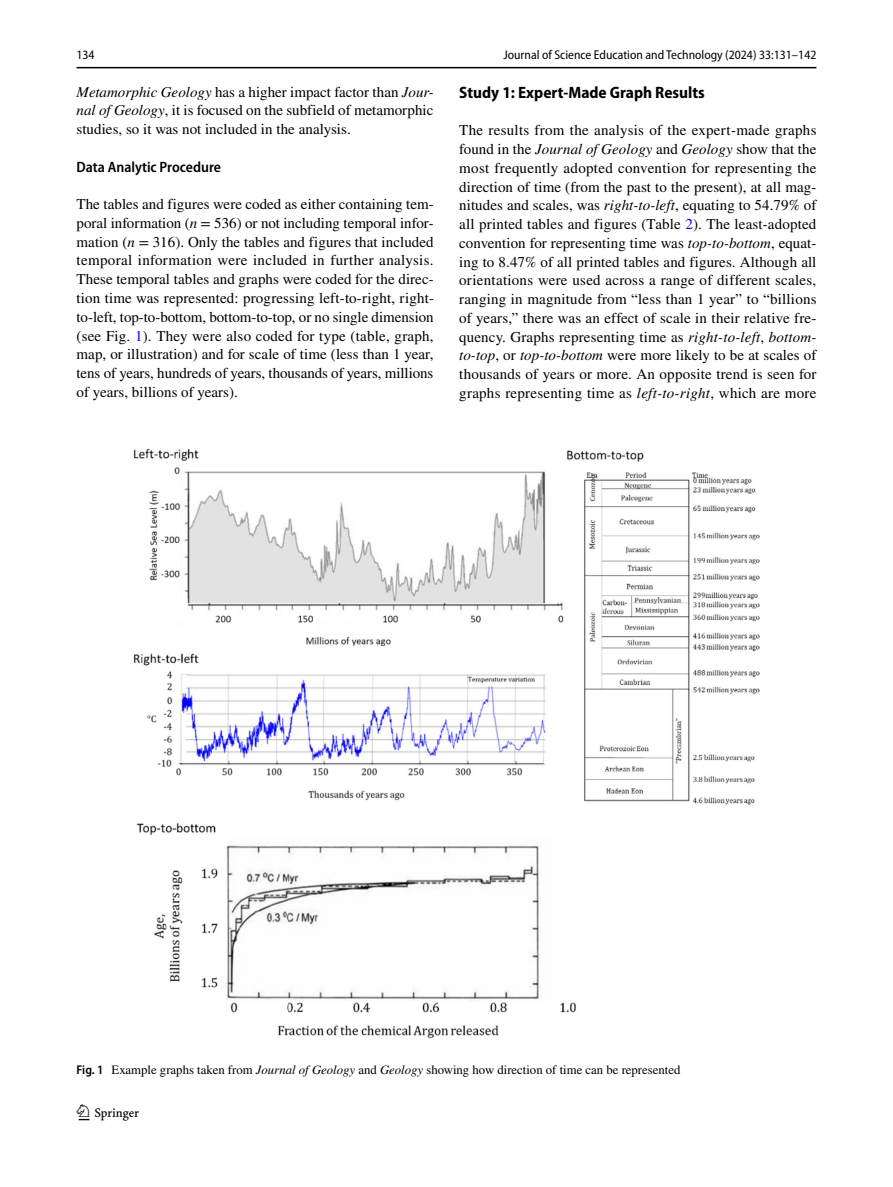
<style>
.page{position:relative;width:893px;height:1187px;background:#fff}
.page>*{position:absolute;margin:0;border:0;box-sizing:border-box;transform-origin:0 0}
.t1{font:22.5px "Springnew Regular 2";color:#000}
.t2{font:700 semi-condensed 16.5px "Myriad Pro";color:#000}
.t3{font:15px/18.8px "STIX";letter-spacing:.005em;color:#000;text-align:justify}
.t4{font:600 semi-condensed 15px "Myriad Pro";color:#000}
.t5{font:12.75px "STIX";color:#000}
.t6{font:semi-condensed 12.75px "Myriad Pro";color:#000}
.s1{font-style:italic}
.s2{color:#00f}
.s3{font-family:"Myriad Pro";font-weight:600;font-stretch:semi-condensed}
</style>
<div class="page">
<hr style="left:77px;top:67px;width:739px;height:1px;background:#000">
<img style="left:133px;top:448px;width:626px;height:590px">
<p class="t6" style="left:77px;top:48px;width:20px">134</p>
<p class="t6" style="left:503px;top:48px;width:314px">Journal of Science Education and Technology (2024) 33:131–142</p>
<p class="t3" style="left:77px;top:83px;width:359px"><span class="s1">Metamorphic Geology</span> has a higher impact factor than <span class="s1">Jour&shy;nal of Geology</span>, it is focused on the subfield of metamorphic studies, so it was not included in the analysis.</p>
<p class="t4" style="left:77px;top:158px;width:146px">Data Analytic Procedure</p>
<p class="t3" style="left:77px;top:196px;width:359px">The tables and figures were coded as either containing tem&shy;poral information (<span class="s1">n</span> = 536) or not including temporal infor&shy;mation (<span class="s1">n</span> = 316). Only the tables and figures that included temporal information were included in further analysis.<br>These temporal tables and graphs were coded for the direc&shy;tion time was represented: progressing left-to-right, right&shy;to-left, top-to-bottom, bottom-to-top, or no single dimension (see Fig. <span class="s2">1</span>). They were also coded for type (table, graph, map, or illustration) and for scale of time (less than 1 year, tens of years, hundreds of years, thousands of years, millions of years, billions of years).</p>
<p class="t2" style="left:459px;top:83px;width:247px">Study 1: Expert‑Made Graph Results</p>
<p class="t3" style="left:459px;top:122px;width:359px">The results from the analysis of the expert-made graphs found in the <span class="s1">Journal of Geology</span> and <span class="s1">Geology</span> show that the most frequently adopted convention for representing the direction of time (from the past to the present), at all mag&shy;nitudes and scales, was <span class="s1">right-to-left</span>, equating to 54.79% of all printed tables and figures (Table <span class="s2">2</span>). The least-adopted convention for representing time was <span class="s1">top-to-bottom</span>, equat&shy;ing to 8.47% of all printed tables and figures. Although all orientations were used across a range of different scales, ranging in magnitude from “less than 1 year” to “billions of years,” there was an effect of scale in their relative fre&shy;quency. Graphs representing time as <span class="s1">right-to-left</span>, <span class="s1">bottom&shy;to-top</span>, or <span class="s1">top-to-bottom</span> were more likely to be at scales of thousands of years or more. An opposite trend is seen for graphs representing time as <span class="s1">left-to-right</span>, which are more</p>
<p class="t5" style="left:77px;top:1060px;width:605px"><span class="s3">Fig. 1</span> Example graphs taken from <span class="s1">Journal of Geology</span> and <span class="s1">Geology</span> showing how direction of time can be represented</p>
<h1 class="t1" style="left:79px;top:1104px;width:62px">1 3</h1>
</div>
